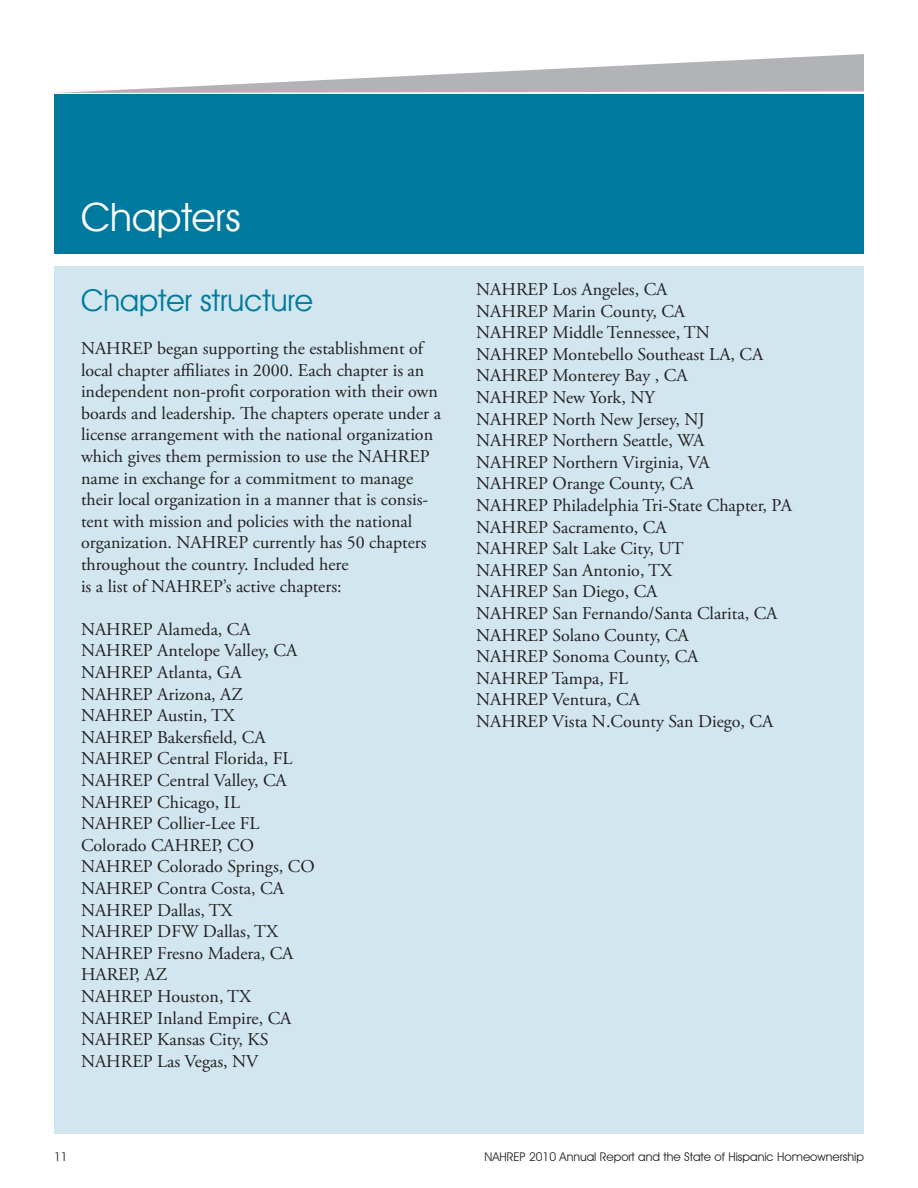
<style>
.page{position:relative;width:918px;height:1188px;background:#fff}
.page>*{position:absolute;margin:0;border:0;box-sizing:border-box;transform-origin:0 0}
.t1{font:39px "Avant Guard SW";color:#fff}
.t2{font:30px "Avant Guard SW";color:#00799e}
.t3{font:18px/21.6px "Adobe Garamond Pro";color:#231f20}
.t4{font:12px "Avant Garde IT Cby BT";color:#231f20}
</style>
<div class="page">
<svg style="left:57px;top:54px;width:807px;height:39px"></svg>
<div style="left:54px;top:94px;width:810px;height:160px;background:#00799e"></div>
<div style="left:54px;top:267px;width:810px;height:867px;background:#d1e6ef"></div>
<h1 class="t1" style="left:81px;top:194px;width:161px">Chapters</h1>
<h2 class="t2" style="left:81px;top:282px;width:234px">Chapter structure</h2>
<p class="t3" style="left:81px;top:338px;width:361px">NAHREP began supporting the establishment of local chapter affiliates in 2000. Each chapter is an independent non-profit corporation with their own boards and leadership. The chapters operate under a license arrangement with the national organization which gives them permission to use the NAHREP name in exchange for a commitment to manage their local organization in a manner that is consis&shy;tent with mission and policies with the national organization. NAHREP currently has 50 chapters throughout the country. Included here<br>is a list of NAHREP’s active chapters:</p>
<p class="t3" style="left:81px;top:619px;width:235px">NAHREP Alameda, CA<br>NAHREP Antelope Valley, CA<br>NAHREP Atlanta, GA<br>NAHREP Arizona, AZ<br>NAHREP Austin, TX<br>NAHREP Bakersfield, CA<br>NAHREP Central Florida, FL<br>NAHREP Central Valley, CA<br>NAHREP Chicago, IL<br>NAHREP Collier-Lee FL<br>Colorado CAHREP, CO<br>NAHREP Colorado Springs, CO<br>NAHREP Contra Costa, CA<br>NAHREP Dallas, TX<br>NAHREP DFW Dallas, TX<br>NAHREP Fresno Madera, CA<br>HAREP, AZ<br>NAHREP Houston, TX<br>NAHREP Inland Empire, CA<br>NAHREP Kansas City, KS<br>NAHREP Las Vegas, NV</p>
<p class="t3" style="left:476px;top:279px;width:317px">NAHREP Los Angeles, CA<br>NAHREP Marin County, CA<br>NAHREP Middle Tennessee, TN<br>NAHREP Montebello Southeast LA, CA<br>NAHREP Monterey Bay , CA<br>NAHREP New York, NY<br>NAHREP North New Jersey, NJ<br>NAHREP Northern Seattle, WA<br>NAHREP Northern Virginia, VA<br>NAHREP Orange County, CA<br>NAHREP Philadelphia Tri-State Chapter, PA<br>NAHREP Sacramento, CA<br>NAHREP Salt Lake City, UT<br>NAHREP San Antonio, TX<br>NAHREP San Diego, CA<br>NAHREP San Fernando/Santa Clarita, CA<br>NAHREP Solano County, CA<br>NAHREP Sonoma County, CA<br>NAHREP Tampa, FL<br>NAHREP Ventura, CA<br>NAHREP Vista N.County San Diego, CA</p>
<p class="t4" style="left:54px;top:1149px;width:15px">11</p>
<p class="t4" style="left:484px;top:1149px;width:381px">NAHREP 2010 Annual Report and the State of Hispanic Homeownership</p>
</div>
